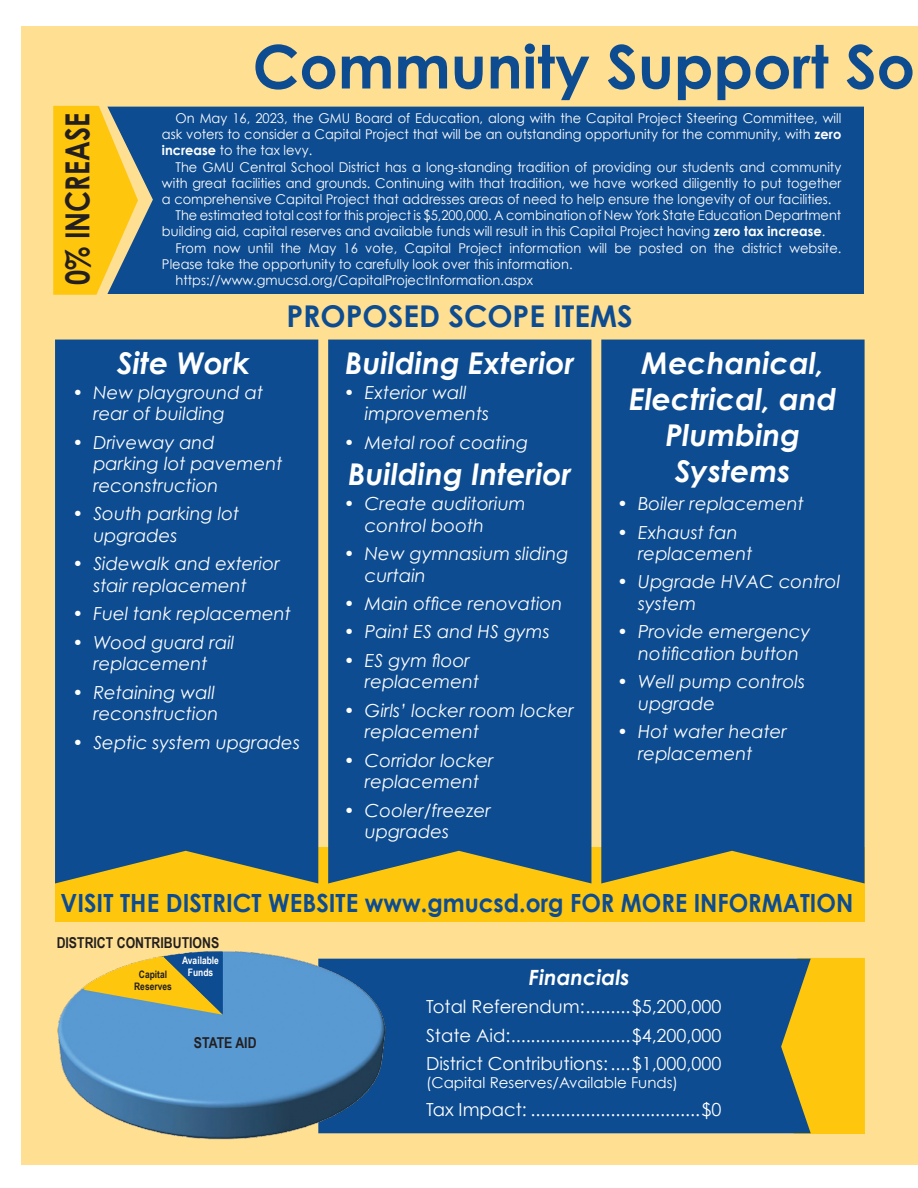
<style>
.page{position:relative;width:918px;height:1188px;background:#fff}
.page>*{position:absolute;margin:0;border:0;box-sizing:border-box;transform-origin:0 0}
.t1{font:700 60px "Century Gothic";color:#0d4c91}
.t2{font:700 33.3px "Century Gothic";color:#231f20;scale:.81 1}
.t3{font:italic 700 30px/36px "Century Gothic";color:#fff;text-align:center}
.t4{font:700 30px "Century Gothic";color:#0d4c91}
.t5{font:700 25.05px "Century Gothic";color:#0d4c91;scale:.93 1}
.t6{font:italic 700 21px "Century Gothic";color:#fff}
.t7{font:italic 18px/21.6px "Century Gothic";color:#fff}
.t8{font:18px/28.3px "Century Gothic";color:#fff;text-align:justify}
.t9{font:15px "Century Gothic";color:#fff}
.t10{font:700 15px "Arial Narrow";color:#231f20}
.t11{font:13.5px "Century Gothic";color:#fff;scale:.96 1}
.t12{font:700 10.35px "Arial Narrow";color:#231f20}
.t13{font:700 10.35px "Arial Narrow";color:#fff}
.s1{font-weight:700}
.s2{font-style:inherit}
</style>
<div class="page">
<div style="left:22px;top:26px;width:896px;height:1138px;background:#ffdf91"></div>
<div style="left:55px;top:847px;width:810px;height:74px;background:#fec60d"></div>
<div style="left:139px;top:107px;width:725px;height:187px;background:#0d4c91"></div>
<svg style="left:53px;top:105px;width:86px;height:190px;background:#e0ba2e"></svg>
<div style="left:55px;top:340px;width:263px;height:543px;background:#0d4c91"></div>
<div style="left:328px;top:340px;width:263px;height:543px;background:#0d4c91"></div>
<div style="left:601px;top:340px;width:264px;height:543px;background:#0d4c91"></div>
<div style="left:731px;top:958px;width:134px;height:176px;background:#fec60d"></div>
<div style="left:389px;top:959px;width:422px;height:174px;background:#0d4c91"></div>
<img style="left:57px;top:951px;width:332px;height:189px">
<svg style="left:84px;top:951px;width:139px;height:64px"></svg>
<p class="t2" style="left:56px;top:285px;width:214px;rotate:-90deg">0% INCREASE</p>
<h1 class="t1" style="left:253px;top:29px;width:664px">Community Support So</h1>
<p class="t11" style="left:176px;top:110px;width:695px">On May 16, 2023, the GMU Board of Education, along with the Capital Project Steering Committee, will</p>
<p class="t11" style="left:162px;top:126px;width:709px">ask voters to consider a Capital Project that will be an outstanding opportunity for the community, with <span class="s1">zero</span></p>
<p class="t11" style="left:162px;top:142px;width:158px"><span class="s1">increase</span> to the tax levy.</p>
<p class="t11" style="left:176px;top:159px;width:695px">The GMU Central School District has a long-standing tradition of providing our students and community</p>
<p class="t11" style="left:162px;top:175px;width:709px">with great facilities and grounds. Continuing with that tradition, we have worked diligently to put together</p>
<p class="t11" style="left:162px;top:191px;width:699px">a comprehensive Capital Project that addresses areas of need to help ensure the longevity of our facilities.</p>
<p class="t11" style="left:176px;top:207px;width:695px">The estimated total cost for this project is $5,200,000. A combination of New York State Education Department</p>
<p class="t11" style="left:162px;top:223px;width:692px">building aid, capital reserves and available funds will result in this Capital Project having <span class="s1">zero tax increase</span>.</p>
<p class="t11" style="left:176px;top:240px;width:695px">From now until the May 16 vote, Capital Project information will be posted on the district website.</p>
<p class="t11" style="left:162px;top:256px;width:429px">Please take the opportunity to carefully look over this information.</p>
<p class="t11" style="left:176px;top:271px;width:374px">https://www.gmucsd.org/CapitalProjectInformation.aspx</p>
<p class="t4" style="left:286px;top:297px;width:348px">PROPOSED SCOPE ITEMS</p>
<p class="t3" style="left:117px;top:344px;width:134px">Site Work</p>
<p class="t7" style="left:93px;top:381px;width:171px;text-indent:-21px">• New playground at rear of building</p>
<p class="t7" style="left:93px;top:431px;width:191px;text-indent:-21px">• Driveway and parking lot pavement reconstruction</p>
<p class="t7" style="left:93px;top:503px;width:147px;text-indent:-21px">• South parking lot upgrades</p>
<p class="t7" style="left:93px;top:553px;width:188px;text-indent:-21px">• Sidewalk and exterior stair replacement</p>
<p class="t7" style="left:72px;top:603px;width:220px">• Fuel tank replacement</p>
<p class="t7" style="left:72px;top:631px;width:164px;text-align:center">• Wood guard rail replacement</p>
<p class="t7" style="left:72px;top:681px;width:148px;text-align:right">• Retaining wall reconstruction</p>
<p class="t7" style="left:72px;top:731px;width:229px">• Septic system upgrades</p>
<p class="t3" style="left:345px;top:344px;width:231px">Building Exterior</p>
<p class="t7" style="left:365px;top:381px;width:126px;text-indent:-21px">• Exterior wall improvements</p>
<p class="t7" style="left:344px;top:431px;width:186px">• Metal roof coating</p>
<p class="t3" style="left:348px;top:455px;width:225px">Building Interior</p>
<p class="t7" style="left:365px;top:493px;width:162px;text-indent:-21px">• Create auditorium control booth</p>
<p class="t7" style="left:365px;top:543px;width:205px;text-indent:-21px">• New gymnasium sliding curtain</p>
<p class="t7" style="left:344px;top:593px;width:220px">• Main office renovation</p>
<p class="t7" style="left:344px;top:621px;width:207px">• Paint ES and HS gyms</p>
<p class="t7" style="left:365px;top:649px;width:116px;text-indent:-21px">• ES gym floor replacement</p>
<p class="t7" style="left:365px;top:699px;width:210px;text-indent:-21px">• Girls’ locker room locker replacement</p>
<p class="t7" style="left:344px;top:749px;width:151px;text-align:center">• Corridor locker replacement</p>
<p class="t7" style="left:365px;top:799px;width:128px;text-indent:-21px">• Cooler/freezer upgrades</p>
<p class="t3" style="left:629px;top:344px;width:209px">Mechanical,<br>Electrical, and<br>Plumbing<br>Systems</p>
<p class="t7" style="left:617px;top:493px;width:188px">• Boiler replacement</p>
<p class="t7" style="left:638px;top:521px;width:116px;text-indent:-21px">• Exhaust fan replacement</p>
<p class="t7" style="left:638px;top:571px;width:204px;text-indent:-21px">• Upgrade HVAC control system</p>
<p class="t7" style="left:617px;top:621px;width:195px;text-align:center">• Provide emergency notification button</p>
<p class="t7" style="left:638px;top:671px;width:168px;text-indent:-21px">• Well pump controls upgrade</p>
<p class="t7" style="left:638px;top:721px;width:150px;text-indent:-21px">• Hot water heater replacement</p>
<p class="t5" style="left:61px;top:888px;width:854px"><span class="s2">VISIT THE DISTRICT WEBSITE</span> www.gmucsd.org FOR MORE INFORMATION</p>
<p class="t10" style="left:57px;top:932px;width:164px">DISTRICT CONTRIBUTIONS</p>
<p class="t6" style="left:529px;top:964px;width:102px">Financials</p>
<p class="t8" style="left:426px;top:992px;width:297px">Total Referendum:.........$5,200,000<br>State Aid:........................$4,200,000<br>District Contributions: ....$1,000,000</p>
<p class="t9" style="left:426px;top:1073px;width:254px">(Capital Reserves/Available Funds)</p>
<p class="t8" style="left:426px;top:1095px;width:297px">Tax Impact: ..................................$0</p>
<p class="t13" style="left:182px;top:953px;width:38px">Available</p>
<p class="t12" style="left:139px;top:966px;width:30px">Capital</p>
<p class="t13" style="left:188px;top:965px;width:27px">Funds</p>
<p class="t12" style="left:134px;top:979px;width:39px">Reserves</p>
<p class="t10" style="left:194px;top:1031px;width:64px">STATE AID</p>
</div>
